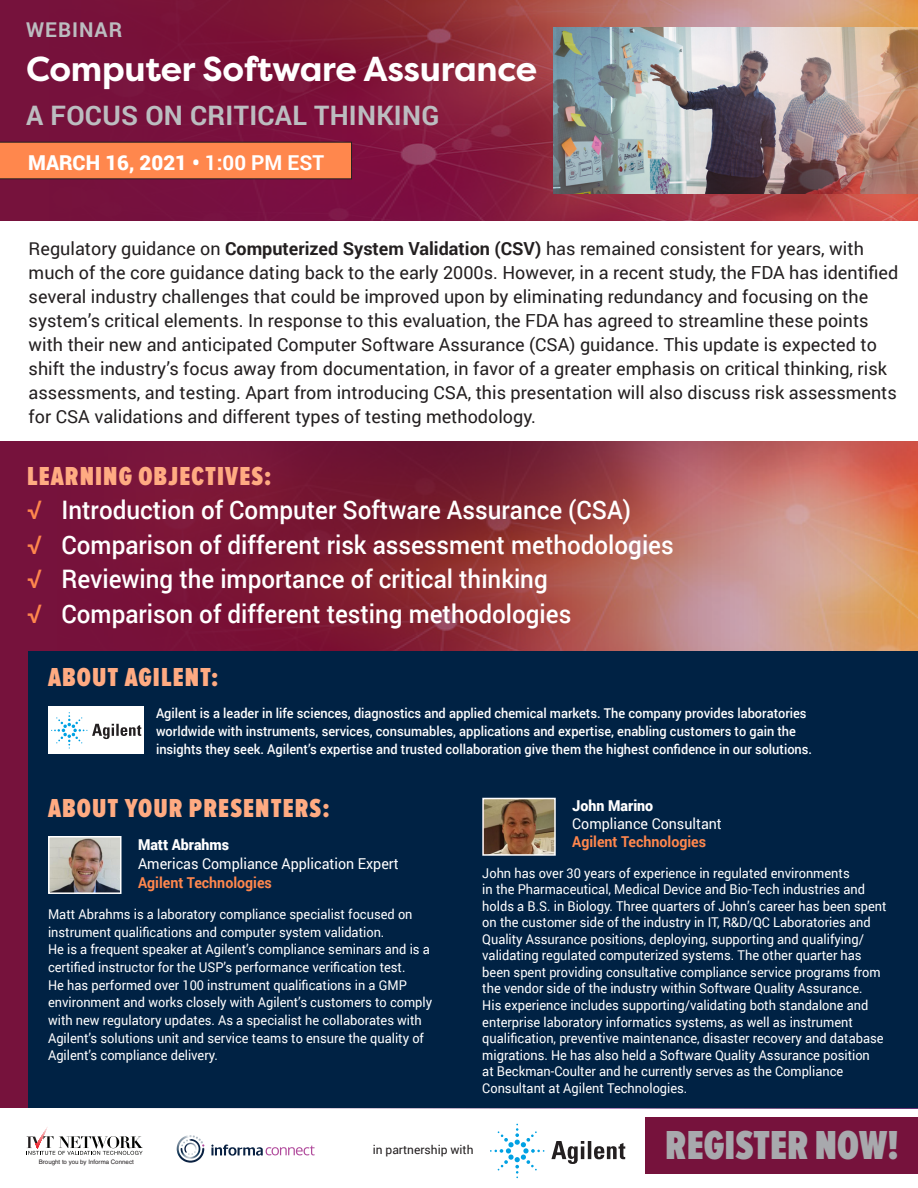
<style>
.page{position:relative;width:918px;height:1188px;background:#fff}
.page>*{position:absolute;margin:0;border:0;box-sizing:border-box;transform-origin:0 0}
.t1{font:900 42px "Proxima Nova A Ex Cn";color:#a8a9ad}
.t2{font:700 34.65px "Filson Pro";letter-spacing:-.01em;color:#fff}
.t3{font:900 27px "Proxima Nova A Ex Cn";letter-spacing:.04em;color:#ffab82}
.t4{font:700 26.85px "Roboto";letter-spacing:.01em;color:#bcbdc0}
.t5{font:500 25.5px "Roboto";color:#fff;scale:.95 1}
.t6{font:900 20.55px "Roboto";color:#fff}
.t7{font:700 20.4px "Roboto";letter-spacing:.05em;color:#bcbdc0}
.t8{font:18px/24px "Roboto";color:#231f20}
.t9{font:15px/19.2px "Roboto";color:#fff;scale:.95 1}
.t10{font:13.5px/16.5px "Roboto";color:#fff;scale:.95 1}
.t11{font:500 13.5px/18px "Roboto";color:#fff;scale:.95 1}
.t12{font:12px "Roboto";color:#231f20}
.t13{font:6.15px "Helvetica LT Std";color:#231f20}
.s1{font-weight:700}
.s2{color:#ff874d}
.s3{font-weight:900}
.s4{font-weight:700;color:#ff874d}
</style>
<div class="page">
<img style="left:0;top:442px;width:918px;height:666px">
<svg style="left:27px;top:1127px;width:116px;height:28px"></svg>
<img style="left:177px;top:1139px;width:26px;height:24px">
<img style="left:181px;top:1155px;width:19px;height:4px">
<svg style="left:181px;top:1135px;width:23px;height:20px"></svg>
<svg style="left:211px;top:1145px;width:104px;height:11px"></svg>
<div style="left:646px;top:1117px;width:272px;height:57px;background:#76123c"></div>
<div style="left:29px;top:651px;width:889px;height:457px;background:#024"></div>
<img style="left:51px;top:839px;width:68px;height:52px">
<div style="left:48px;top:836px;width:74px;height:58px;border:2px solid #fff"></div>
<img style="left:485px;top:801px;width:68px;height:52px">
<div style="left:482px;top:798px;width:74px;height:58px;border:2px solid #fff"></div>
<img style="left:0;top:0;width:918px;height:220px">
<div style="left:0;top:142px;width:352px;height:37px;background:#ff874d"></div>
<img style="left:553px;top:27px;width:365px;height:167px">
<div style="left:48px;top:707px;width:96px;height:47px;background:#fff"></div>
<svg style="left:51px;top:712px;width:90px;height:37px"></svg>
<svg style="left:551px;top:1141px;width:74px;height:23px"></svg>
<svg style="left:490px;top:1124px;width:54px;height:54px"></svg>
<p class="t7" style="left:26px;top:15px;width:97px">WEBINAR</p>
<p class="t2" style="left:26px;top:47px;width:513px">Computer Software Assurance</p>
<p class="t4" style="left:26px;top:97px;width:415px">A FOCUS ON CRITICAL THINKING</p>
<p class="t6" style="left:28px;top:148px;width:298px">MARCH 16, 2021 • <span class="s1">1:00 PM EST</span></p>
<p class="t8" style="left:29px;top:236px;width:871px">Regulatory guidance on <span class="s1">Computerized System Validation (CSV)</span> has remained consistent for years, with much of the core guidance dating back to the early 2000s. However, in a recent study, the FDA has identified several industry challenges that could be improved upon by eliminating redundancy and focusing on the system’s critical elements. In response to this evaluation, the FDA has agreed to streamline these points with their new and anticipated Computer Software Assurance (CSA) guidance. This update is expected to shift the industry’s focus away from documentation, in favor of a greater emphasis on critical thinking, risk assessments, and testing. Apart from introducing CSA, this presentation will also discuss risk assessments for CSA validations and different types of testing methodology.</p>
<p class="t3" style="left:27px;top:461px;width:246px">LEARNING OBJECTIVES:</p>
<p class="t5" style="left:27px;top:492px;width:637px"><span class="s2">√</span> Introduction of Computer Software Assurance (CSA)</p>
<p class="t5" style="left:27px;top:527px;width:682px"><span class="s2">√</span> Comparison of different risk assessment methodologies</p>
<p class="t5" style="left:27px;top:561px;width:550px"><span class="s2">√</span> Reviewing the importance of critical thinking</p>
<p class="t5" style="left:27px;top:596px;width:574px"><span class="s2">√</span> Comparison of different testing methodologies</p>
<p class="t3" style="left:48px;top:662px;width:172px">ABOUT AGILENT:</p>
<p class="t11" style="left:156px;top:703px;width:692px">Agilent is a leader in life sciences, diagnostics and applied chemical markets. The company provides laboratories worldwide with instruments, services, consumables, applications and expertise, enabling customers to gain the insights they seek. Agilent’s expertise and trusted collaboration give them the highest confidence in our solutions.</p>
<p class="t3" style="left:48px;top:793px;width:283px">ABOUT YOUR PRESENTERS:</p>
<p class="t9" style="left:138px;top:834px;width:276px"><span class="s3">Matt Abrahms<br></span>Americas Compliance Application Expert<br><span class="s4">Agilent Technologies</span></p>
<p class="t10" style="left:48px;top:905px;width:406px;line-height:17.7px">Matt Abrahms is a laboratory compliance specialist focused on instrument qualifications and computer system validation.<br>He is a frequent speaker at Agilent’s compliance seminars and is a certified instructor for the USP’s performance verification test.<br>He has performed over 100 instrument qualifications in a GMP environment and works closely with Agilent’s customers to comply with new regulatory updates. As a specialist he collaborates with Agilent’s solutions unit and service teams to ensure the quality of Agilent’s compliance delivery.</p>
<p class="t9" style="left:572px;top:796px;width:159px;line-height:18px"><span class="s3">John Marino<br></span>Compliance Consultant<br><span class="s4">Agilent Technologies</span></p>
<p class="t10" style="left:482px;top:864px;width:427px">John has over 30 years of experience in regulated environments<br>in the Pharmaceutical, Medical Device and Bio-Tech industries and holds a B.S. in Biology. Three quarters of John’s career has been spent on the customer side of the industry in IT, R&amp;D/QC Laboratories and Quality Assurance positions, deploying, supporting and qualifying/ validating regulated computerized systems. The other quarter has been spent providing consultative compliance service programs from the vendor side of the industry within Software Quality Assurance.<br>His experience includes supporting/validating both standalone and enterprise laboratory informatics systems, as well as instrument qualification, preventive maintenance, disaster recovery and database migrations. He has also held a Software Quality Assurance position<br>at Beckman-Coulter and he currently serves as the Compliance Consultant at Agilent Technologies.</p>
<p class="t13" style="left:39px;top:1158px;width:96px">Brought to you by Informa Connect</p>
<p class="t12" style="left:373px;top:1142px;width:102px">in partnership with</p>
<p class="t1" style="left:665px;top:1122px;width:235px">REGISTER NOW!</p>
</div>
